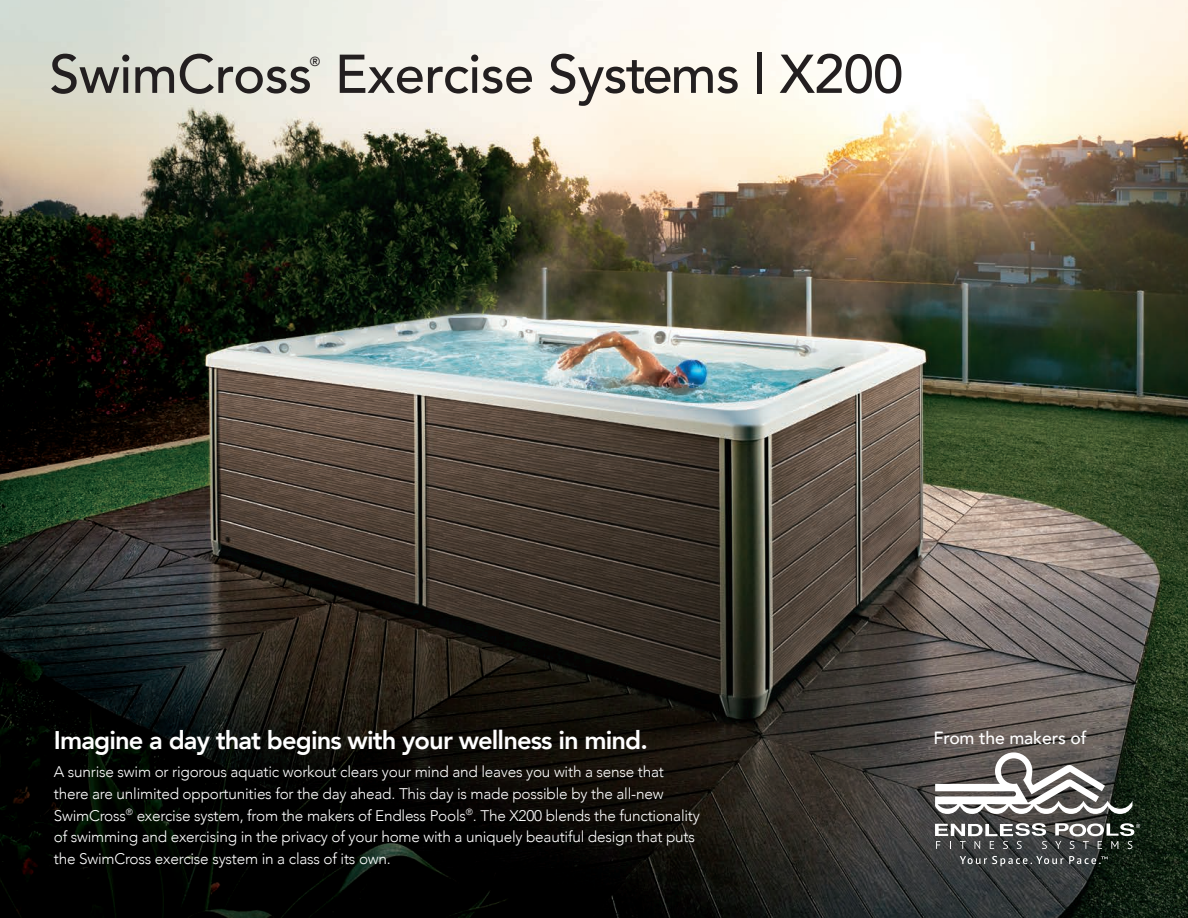
<style>
.page{position:relative;width:1188px;height:918px;background:#fff}
.page>*{position:absolute;margin:0;border:0;box-sizing:border-box;transform-origin:0 0}
.t1{font:500 54px "Avenir";letter-spacing:-.01em;color:#231f20}
.Cover_Paragraph_Copy{font:800 25.5px "Avenir";letter-spacing:-.035em;color:#fff}
.t2{font:500 17.55px "Avenir";letter-spacing:-.01em;color:#fff}
.Cover_Paragraph_Copy-2{font:300 15.3px/21.8px "Avenir";letter-spacing:-.015em;color:#fff}
.t3{font:500 13.05px "Avenir";color:#231f20}
</style>
<div class="page">
<img style="left:0;top:0;width:1188px;height:918px">
<div style="left:910px;top:707px;width:250px;height:182px;background:#231f20;opacity:.25"></div>
<svg style="left:935px;top:752px;width:197px;height:62px"></svg>
<svg style="left:935px;top:823px;width:112px;height:26px"></svg>
<svg style="left:1055px;top:823px;width:85px;height:26px;background:#616561"></svg>
<svg style="left:959px;top:856px;width:104px;height:10px"></svg>
<svg style="left:1069px;top:856px;width:38px;height:8px"></svg>
<p class="t1" style="left:49px;top:27px;width:855px">SwimCross Exercise Systems | X200</p>
<p class="t3" style="left:310px;top:50px;width:12px">®</p>
<p class="Cover_Paragraph_Copy" style="left:54px;top:720px;width:596px">Imagine a day that begins with your wellness in mind.</p>
<p class="Cover_Paragraph_Copy-2" style="left:54px;top:761px;width:647px">A sunrise swim or rigorous aquatic workout clears your mind and leaves you with a sense that there are unlimited opportunities for the day ahead. This day is made possible by the all-new SwimCross<sup>®</sup> exercise system, from the makers of Endless Pools<sup>®</sup>. The X200 blends the functionality of swimming and exercising in the privacy of your home with a uniquely beautiful design that puts the SwimCross exercise system in a class of its own.</p>
<p class="t2" style="left:933px;top:722px;width:155px">From the makers of</p>
</div>
